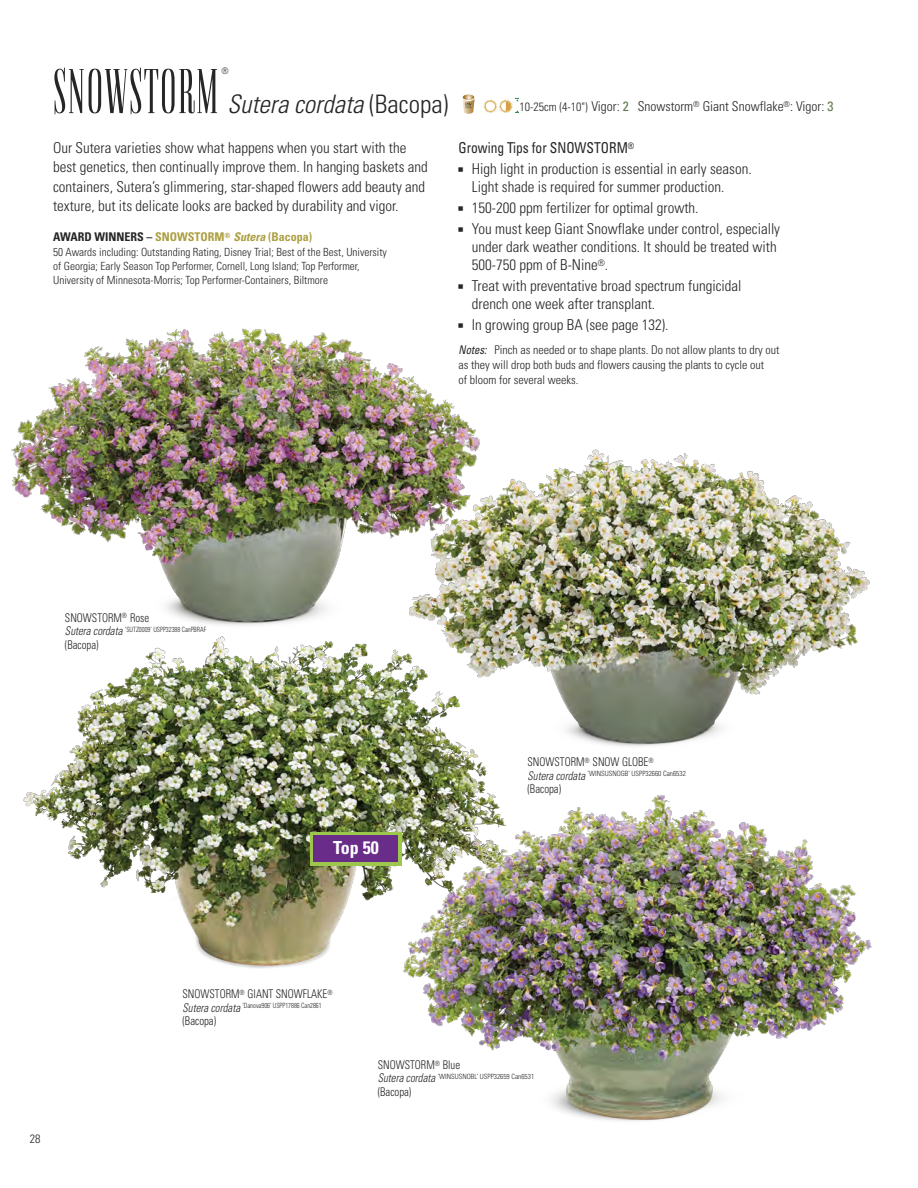
<style>
.page{position:relative;width:918px;height:1188px;background:#fff}
.page>*{position:absolute;margin:0;border:0;box-sizing:border-box;transform-origin:0 0}
.t1{font:63px "Flenja";letter-spacing:.025em;color:#272526}
.t2{font:italic 300 condensed 25.5px "Univers";color:#272526}
.t3{font:700 condensed 18px "Univers";color:#fff}
.t4{font:300 condensed 15px/19.5px "Univers";color:#272526}
.t5{font:condensed 15px "Univers";color:#272526;scale:.9 1}
.t6{font:300 condensed 13.5px "Univers";color:#272526}
.t7{font:300 condensed 12px "Univers";color:#272526}
.t8{font:300 condensed 12px "Univers";color:#272526;scale:.9 1}
.t9{font:700 condensed 12px "Univers";color:#ab9f42}
.t10{font:300 condensed 11.25px "Univers";color:#272526}
.t11{font:300 condensed 9px "Univers";color:#272526}
.t12{font:300 condensed 7.2px "Univers";color:#272526}
.t13{font:300 condensed 7.2px "Univers";color:#272526;scale:.9 1}
.s1{font-style:normal}
.s2{font-weight:400;color:#5f7946}
.s3{color:#272526}
.s4{font-style:italic}
.s5{font-weight:400;font-style:italic}
.s6{font-style:italic;font-size:12px}
</style>
<div class="page">
<svg style="left:483px;top:99px;width:36px;height:14px"></svg>
<svg style="left:462px;top:94px;width:13px;height:20px"></svg>
<img style="left:483px;top:449px;width:387px;height:298px">
<img style="left:11px;top:328px;width:472px;height:296px">
<img style="left:23px;top:624px;width:493px;height:345px">
<img style="left:396px;top:790px;width:476px;height:331px">
<div style="left:310px;top:832px;width:91px;height:34px;background:#9dc64d"></div>
<div style="left:314px;top:835px;width:84px;height:27px;background:#692c89"></div>
<p class="t1" style="left:53px;top:55px;width:166px">SNOWSTORM</p>
<p class="t11" style="left:222px;top:68px;width:9px">®</p>
<p class="t2" style="left:227px;top:95px;width:222px">Sutera cordata <span class="s1">( B a c o p a )</span></p>
<p class="t7" style="left:519px;top:102px;width:70px">10-25cm (4-10")</p>
<p class="t6" style="left:591px;top:101px;width:243px">Vigor: <span class="s2">2</span> Snowstorm<sup>®</sup> Giant Snowflake<sup>®</sup>: Vigor: <span class="s2">3</span></p>
<p class="t4" style="left:53px;top:139px;width:355px">Our Sutera varieties show what happens when you start with the</p>
<p class="t4" style="left:53px;top:159px;width:376px">best genetics, then continually improve them. In hanging baskets and containers, Sutera’s glimmering, star-shaped flowers add beauty and texture, but its delicate looks are backed by durability and vigor.</p>
<p class="t9" style="left:53px;top:233px;width:261px"><span class="s3">AWARD WINNERS –</span> SNOWSTORM<sup>®</sup> <span class="s4">Sutera</span> (Bacopa)</p>
<p class="t10" style="left:53px;top:247px;width:335px">50 Awards including: Outstanding Rating, Disney Trial; Best of the Best, University</p>
<p class="t10" style="left:53px;top:262px;width:308px">of Georgia; Early Season Top Performer, Cornell, Long Island; Top Performer,</p>
<p class="t10" style="left:53px;top:276px;width:276px">University of Minnesota-Morris; Top Performer-Containers, Biltmore</p>
<p class="t5" style="left:458px;top:142px;width:197px">Growing Tips for SNOWSTORM<sup>®</sup></p>
<p class="t4" style="left:458px;top:160px;width:295px">■ High light in production is essential in early season.</p>
<p class="t4" style="left:472px;top:178px;width:254px">Light shade is required for summer production.</p>
<p class="t4" style="left:458px;top:199px;width:242px">■ 150-200 ppm fertilizer for optimal growth.</p>
<p class="t4" style="left:458px;top:220px;width:323px">■ You must keep Giant Snowflake under control, especially</p>
<p class="t4" style="left:472px;top:238px;width:306px">under dark weather conditions. It should be treated with</p>
<p class="t4" style="left:472px;top:256px;width:138px">500-750 ppm of B-Nine<sup>®</sup>.</p>
<p class="t4" style="left:458px;top:277px;width:285px">■ Treat with preventative broad spectrum fungicidal</p>
<p class="t4" style="left:472px;top:295px;width:185px">drench one week after transplant.</p>
<p class="t4" style="left:458px;top:316px;width:212px">■ In growing group BA (see page 132).</p>
<p class="t7" style="left:458px;top:345px;width:323px"><span class="s5">Notes:</span> Pinch as needed or to shape plants. Do not allow plants to dry out</p>
<p class="t7" style="left:458px;top:360px;width:307px">as they will drop both buds and flowers causing the plants to cycle out</p>
<p class="t7" style="left:458px;top:375px;width:121px">of bloom for several weeks.</p>
<p class="t8" style="left:65px;top:613px;width:95px">SNOWSTORM<sup>®</sup> Rose</p>
<p class="t13" style="left:65px;top:627px;width:158px"><span class="s6">Sutera cordata</span> ‘SUTZ0009’ USPP32388 CanPBRAF</p>
<p class="t8" style="left:65px;top:640px;width:39px">(Bacopa)</p>
<p class="t3" style="left:333px;top:841px;width:47px">Top 50</p>
<p class="t8" style="left:528px;top:758px;width:142px">SNOWSTORM<sup>®</sup> SNOW GLOBE<sup>®</sup></p>
<p class="t12" style="left:528px;top:771px;width:160px"><span class="s6">Sutera cordata</span> ‘WINSUSNOGB’ USPP32660 Can6532</p>
<p class="t8" style="left:528px;top:785px;width:39px">(Bacopa)</p>
<p class="t7" style="left:30px;top:1135px;width:12px">28</p>
<p class="t8" style="left:183px;top:989px;width:168px">SNOWSTORM<sup>®</sup> GIANT SNOWFLAKE<sup>®</sup></p>
<p class="t13" style="left:183px;top:1003px;width:156px"><span class="s6">Sutera cordata</span> 'Danova906' USPP17886 Can2861</p>
<p class="t8" style="left:183px;top:1016px;width:39px">(Bacopa)</p>
<p class="t8" style="left:378px;top:1060px;width:93px">SNOWSTORM<sup>®</sup> Blue</p>
<p class="t12" style="left:378px;top:1074px;width:158px"><span class="s6">Sutera cordata</span> ‘WINSUSNOBL’ USPP32659 Can6531</p>
<p class="t8" style="left:378px;top:1087px;width:39px">(Bacopa)</p>
</div>
